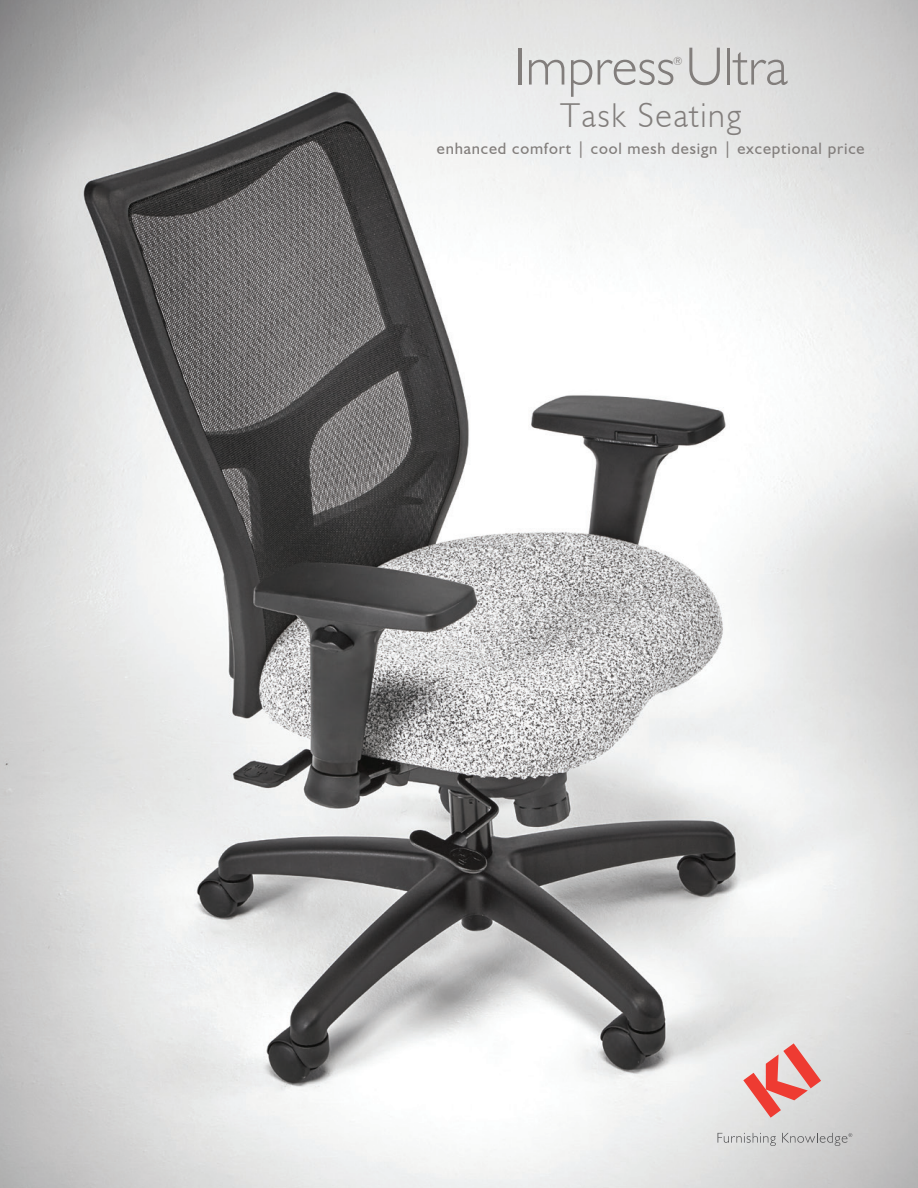
<style>
.page{position:relative;width:918px;height:1188px;background:#fff}
.page>*{position:absolute;margin:0;border:0;box-sizing:border-box;transform-origin:0 0}
.t1{font:300 54px "Humanist 521 BT";color:#827e7c}
.t2{font:300 34.5px "Humanist 521 BT";letter-spacing:.05em;color:#827e7c}
.t3{font:16.5px "Humanist 521 BT";letter-spacing:.05em;color:#827e7c}
.t4{font:300 11.4px "Humanist 521 BT";color:#827e7c}
</style>
<div class="page">
<img style="left:0;top:0;width:918px;height:1188px">
<svg style="left:743px;top:1043px;width:78px;height:75px;background:#e5aba8"></svg>
<svg style="left:718px;top:1133px;width:58px;height:13px"></svg>
<svg style="left:782px;top:1133px;width:70px;height:13px"></svg>
<p class="t1" style="left:514px;top:33px;width:276px">Impress Ultra</p>
<p class="t4" style="left:673px;top:54px;width:11px">®</p>
<p class="t2" style="left:560px;top:94px;width:183px">Task Seating</p>
<p class="t3" style="left:437px;top:138px;width:429px">enhanced comfort | cool mesh design | exceptional price</p>
</div>
